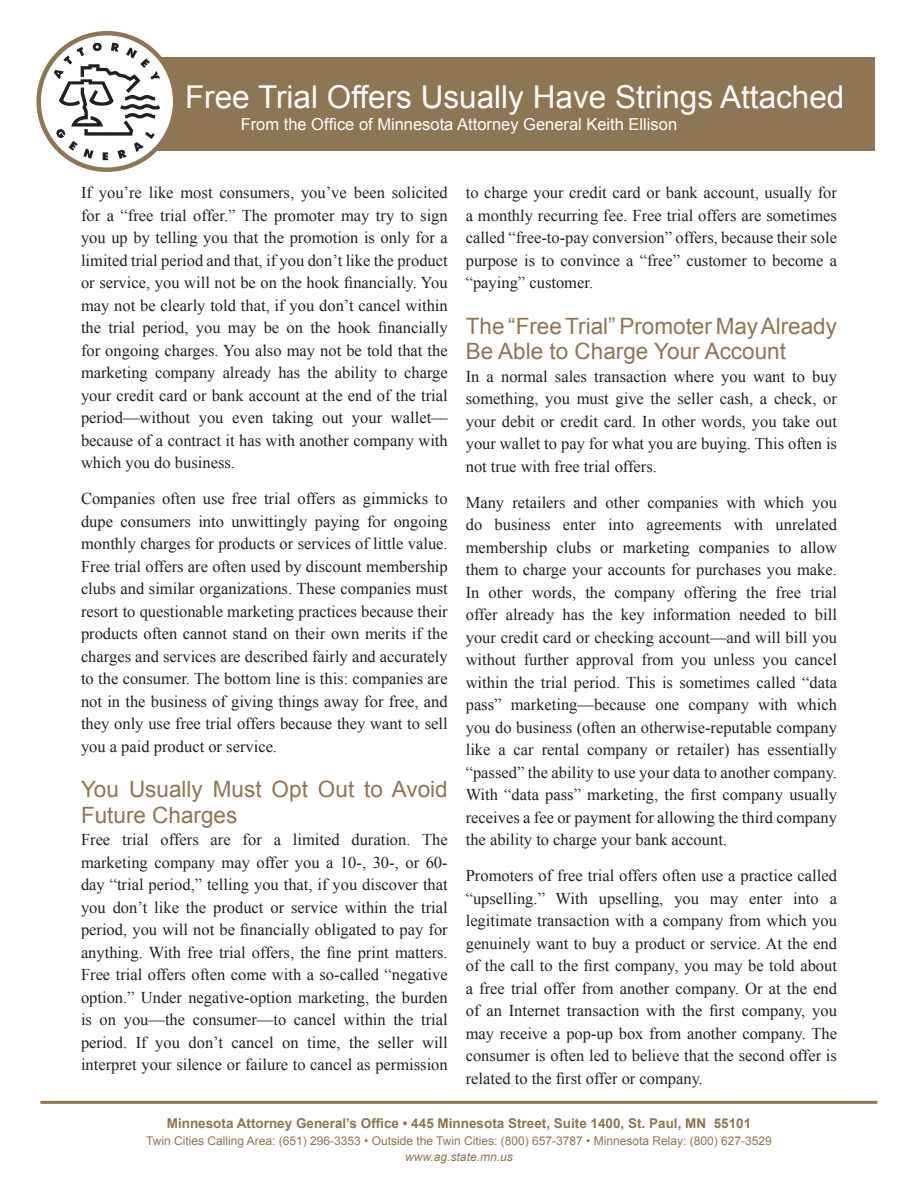
<style>
.page{position:relative;width:918px;height:1188px;background:#fff}
.page>*{position:absolute;margin:0;border:0;box-sizing:border-box;transform-origin:0 0}
.h1{font:31.5px "Arial";color:#fff}
.h2{font:22.5px/25.5px "Arial";color:#8e7554}
.p{font:16.5px/22.5px "Times New Roman";color:#231f20;text-align:justify}
.p_1{font:16.5px/22.5px "Times New Roman";color:#231f20;text-align:justify}
.t1{font:16.5px "Arial";color:#fff}
.t2{font:700 13.5px "Arial";color:#8e7554}
.t3{font:12px/16.5px "Arial";color:#8e7554;text-align:center}
.s1{font-style:italic}
</style>
<div class="page">
<div style="left:60px;top:57px;width:815px;height:93px;background:#8e7554"></div>
<svg style="left:39px;top:33px;width:136px;height:137px"></svg>
<svg style="left:54px;top:43px;width:106px;height:117px"></svg>
<div style="left:36px;top:31px;width:141px;height:141px;border:4px solid #8e7554;border-radius:50%"></div>
<hr style="left:40px;top:1101px;width:837px;height:3px;background:#8e7554">
<h1 class="h1" style="left:185px;top:76px;width:661px">Free Trial Offers Usually Have Strings Attached</h1>
<p class="t1" style="left:241px;top:113px;width:438px">From the Office of Minnesota Attorney General Keith Ellison</p>
<p class="p" style="left:81px;top:181px;width:368px">If you’re like most consumers, you’ve been solicited for a “free trial offer.” The promoter may try to sign you up by telling you that the promotion is only for a limited trial period and that, if you don’t like the product or service, you will not be on the hook financially. You may not be clearly told that, if you don’t cancel within the trial period, you may be on the hook financially for ongoing charges. You also may not be told that the marketing company already has the ability to charge your credit card or bank account at the end of the trial period—without you even taking out your wallet— because of a contract it has with another company with which you do business.</p>
<p class="p" style="left:81px;top:487px;width:368px">Companies often use free trial offers as gimmicks to dupe consumers into unwittingly paying for ongoing monthly charges for products or services of little value.<br>Free trial offers are often used by discount membership clubs and similar organizations. These companies must resort to questionable marketing practices because their products often cannot stand on their own merits if the charges and services are described fairly and accurately to the consumer. The bottom line is this: companies are not in the business of giving things away for free, and they only use free trial offers because they want to sell you a paid product or service.</p>
<h2 class="h2" style="left:81px;top:777px;width:368px">You Usually Must Opt Out to Avoid<br>Future Charges</h2>
<p class="p_1" style="left:81px;top:828px;width:368px">Free trial offers are for a limited duration. The marketing company may offer you a 10-, 30-, or 60- day “trial period,” telling you that, if you discover that you don’t like the product or service within the trial period, you will not be financially obligated to pay for anything. With free trial offers, the fine print matters.<br>Free trial offers often come with a so-called “negative option.” Under negative-option marketing, the burden is on you—the consumer—to cancel within the trial period. If you don’t cancel on time, the seller will interpret your silence or failure to cancel as permission</p>
<p class="p_1" style="left:466px;top:181px;width:373px">to charge your credit card or bank account, usually for a monthly recurring fee. Free trial offers are sometimes called “free-to-pay conversion” offers, because their sole purpose is to convince a “free” customer to become a “paying” customer.</p>
<h2 class="h2" style="left:466px;top:314px;width:373px">The “Free Trial” Promoter May Already<br>Be Able to Charge Your Account</h2>
<p class="p_1" style="left:466px;top:365px;width:373px">In a normal sales transaction where you want to buy something, you must give the seller cash, a check, or your debit or credit card. In other words, you take out your wallet to pay for what you are buying. This often is not true with free trial offers.</p>
<p class="p" style="left:466px;top:491px;width:373px">Many retailers and other companies with which you do business enter into agreements with unrelated membership clubs or marketing companies to allow them to charge your accounts for purchases you make.<br>In other words, the company offering the free trial offer already has the key information needed to bill your credit card or checking account—and will bill you without further approval from you unless you cancel within the trial period. This is sometimes called “data pass” marketing—because one company with which you do business (often an otherwise-reputable company like a car rental company or retailer) has essentially “passed” the ability to use your data to another company.<br>With “data pass” marketing, the first company usually receives a fee or payment for allowing the third company the ability to charge your bank account.</p>
<p class="p" style="left:466px;top:864px;width:373px">Promoters of free trial offers often use a practice called “upselling.” With upselling, you may enter into a legitimate transaction with a company from which you genuinely want to buy a product or service. At the end of the call to the first company, you may be told about a free trial offer from another company. Or at the end of an Internet transaction with the first company, you may receive a pop-up box from another company. The consumer is often led to believe that the second offer is related to the first offer or company.</p>
<p class="t2" style="left:167px;top:1115px;width:586px">Minnesota Attorney General’s Office • 445 Minnesota Street, Suite 1400, St. Paul, MN 55101</p>
<p class="t3" style="left:146px;top:1133px;width:627px">Twin Cities Calling Area: (651) 296-3353 • Outside the Twin Cities: (800) 657-3787 • Minnesota Relay: (800) 627-3529 <span class="s1">www.ag.state.mn.us</span></p>
</div>
